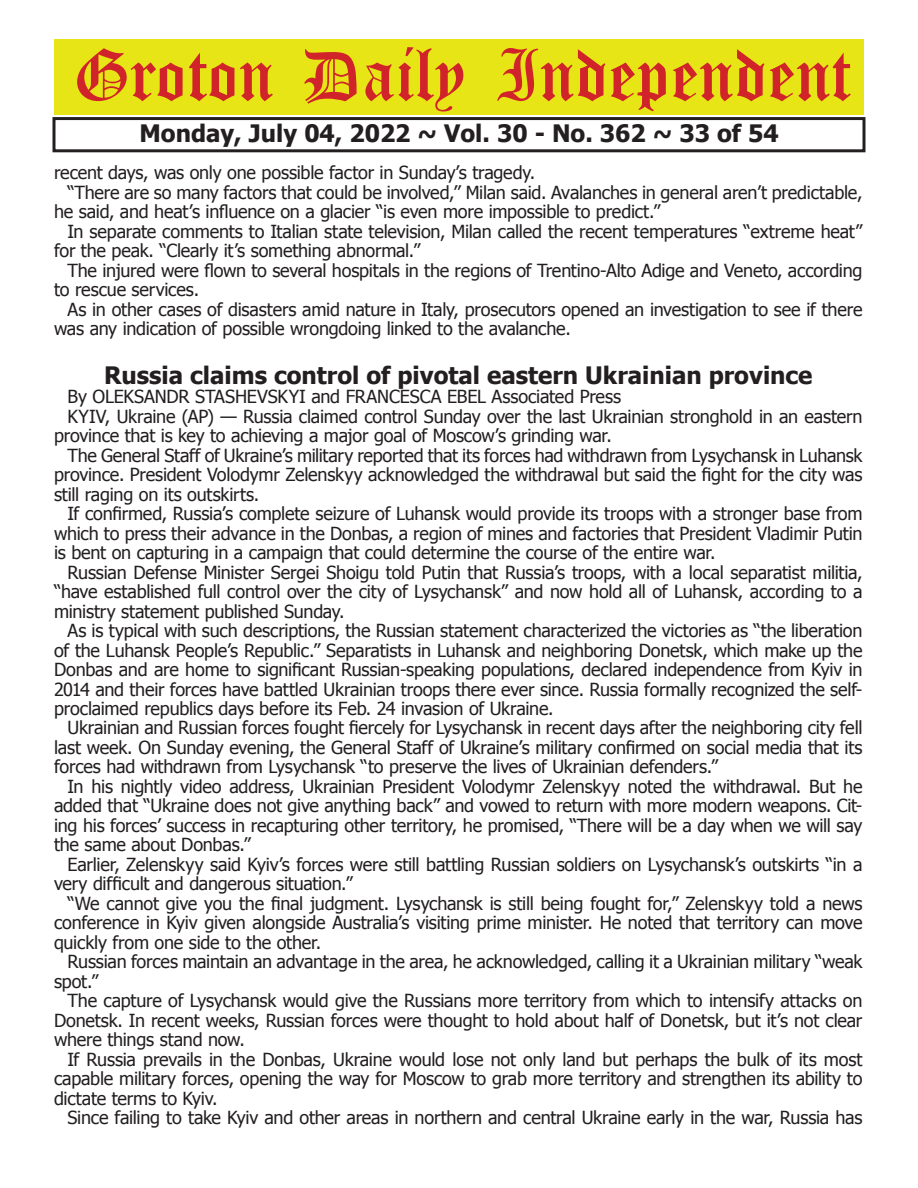
<style>
.page{position:relative;width:918px;height:1188px;background:#fff}
.page>*{position:absolute;margin:0;border:0;box-sizing:border-box;transform-origin:0 0}
.t1{font:54px "Old English Five";color:#d1232a}
.t2{font:700 24px "Tahoma";color:#231f20}
.t3{font:18px "Tahoma";letter-spacing:-.01em;color:#231f20}
</style>
<div class="page">
<div style="left:52px;top:117px;width:814px;height:35px;border:3px solid #231f20"></div>
<div style="left:54px;top:40px;width:810px;height:75px;background:#e7e515"></div>
<h1 class="t1" style="left:73px;top:50px;width:779px">Groton Daily Independent</h1>
<h2 class="t2" style="left:139px;top:116px;width:641px">Monday, July 04, 2022 ~ Vol. 30 - No. 362 ~ 33 of 54</h2>
<p class="t3" style="left:54px;top:161px;width:483px">recent days, was only one possible factor in Sunday’s tragedy.</p>
<p class="t3" style="left:68px;top:180px;width:797px">“There are so many factors that could be involved,’’ Milan said. Avalanches in general aren’t predictable,</p>
<p class="t3" style="left:54px;top:200px;width:608px">he said, and heat’s influence on a glacier “is even more impossible to predict.”</p>
<p class="t3" style="left:68px;top:219px;width:796px">In separate comments to Italian state television, Milan called the recent temperatures “extreme heat”</p>
<p class="t3" style="left:54px;top:239px;width:368px">for the peak. “Clearly it’s something abnormal.”</p>
<p class="t3" style="left:68px;top:258px;width:796px">The injured were flown to several hospitals in the regions of Trentino-Alto Adige and Veneto, according</p>
<p class="t3" style="left:54px;top:278px;width:147px">to rescue services.</p>
<p class="t3" style="left:68px;top:297px;width:796px">As in other cases of disasters amid nature in Italy, prosecutors opened an investigation to see if there</p>
<p class="t3" style="left:54px;top:317px;width:518px">was any indication of possible wrongdoing linked to the avalanche.</p>
<h2 class="t2" style="left:104px;top:358px;width:710px">Russia claims control of pivotal eastern Ukrainian province</h2>
<p class="t3" style="left:68px;top:384px;width:555px">By OLEKSANDR STASHEVSKYI and FRANCESCA EBEL Associated Press</p>
<p class="t3" style="left:68px;top:404px;width:797px">KYIV, Ukraine (AP) — Russia claimed control Sunday over the last Ukrainian stronghold in an eastern</p>
<p class="t3" style="left:54px;top:423px;width:559px">province that is key to achieving a major goal of Moscow’s grinding war.</p>
<p class="t3" style="left:68px;top:443px;width:796px">The General Staff of Ukraine’s military reported that its forces had withdrawn from Lysychansk in Luhansk</p>
<p class="t3" style="left:54px;top:462px;width:810px">province. President Volodymr Zelenskyy acknowledged the withdrawal but said the fight for the city was</p>
<p class="t3" style="left:54px;top:482px;width:207px">still raging on its outskirts.</p>
<p class="t3" style="left:68px;top:501px;width:796px">If confirmed, Russia’s complete seizure of Luhansk would provide its troops with a stronger base from</p>
<p class="t3" style="left:54px;top:521px;width:810px">which to press their advance in the Donbas, a region of mines and factories that President Vladimir Putin</p>
<p class="t3" style="left:54px;top:540px;width:663px">is bent on capturing in a campaign that could determine the course of the entire war.</p>
<p class="t3" style="left:68px;top:560px;width:797px">Russian Defense Minister Sergei Shoigu told Putin that Russia’s troops, with a local separatist militia,</p>
<p class="t3" style="left:54px;top:579px;width:810px">“have established full control over the city of Lysychansk” and now hold all of Luhansk, according to a</p>
<p class="t3" style="left:54px;top:599px;width:292px">ministry statement published Sunday.</p>
<p class="t3" style="left:68px;top:618px;width:797px">As is typical with such descriptions, the Russian statement characterized the victories as “the liberation</p>
<p class="t3" style="left:54px;top:638px;width:810px">of the Luhansk People’s Republic.” Separatists in Luhansk and neighboring Donetsk, which make up the</p>
<p class="t3" style="left:54px;top:657px;width:810px">Donbas and are home to significant Russian-speaking populations, declared independence from Kyiv in</p>
<p class="t3" style="left:54px;top:677px;width:810px">2014 and their forces have battled Ukrainian troops there ever since. Russia formally recognized the self-</p>
<p class="t3" style="left:54px;top:696px;width:501px">proclaimed republics days before its Feb. 24 invasion of Ukraine.</p>
<p class="t3" style="left:68px;top:716px;width:797px">Ukrainian and Russian forces fought fiercely for Lysychansk in recent days after the neighboring city fell</p>
<p class="t3" style="left:54px;top:735px;width:810px">last week. On Sunday evening, the General Staff of Ukraine’s military confirmed on social media that its</p>
<p class="t3" style="left:54px;top:755px;width:666px">forces had withdrawn from Lysychansk “to preserve the lives of Ukrainian defenders.”</p>
<p class="t3" style="left:68px;top:774px;width:796px">In his nightly video address, Ukrainian President Volodymr Zelenskyy noted the withdrawal. But he</p>
<p class="t3" style="left:54px;top:794px;width:810px">added that “Ukraine does not give anything back” and vowed to return with more modern weapons. Cit-</p>
<p class="t3" style="left:54px;top:813px;width:810px">ing his forces’ success in recapturing other territory, he promised, “There will be a day when we will say</p>
<p class="t3" style="left:54px;top:833px;width:198px">the same about Donbas.”</p>
<p class="t3" style="left:68px;top:852px;width:797px">Earlier, Zelenskyy said Kyiv’s forces were still battling Russian soldiers on Lysychansk’s outskirts “in a</p>
<p class="t3" style="left:54px;top:872px;width:300px">very difficult and dangerous situation.”</p>
<p class="t3" style="left:68px;top:891px;width:796px">“We cannot give you the final judgment. Lysychansk is still being fought for,” Zelenskyy told a news</p>
<p class="t3" style="left:54px;top:911px;width:810px">conference in Kyiv given alongside Australia’s visiting prime minister. He noted that territory can move</p>
<p class="t3" style="left:54px;top:930px;width:269px">quickly from one side to the other.</p>
<p class="t3" style="left:68px;top:950px;width:797px">Russian forces maintain an advantage in the area, he acknowledged, calling it a Ukrainian military “weak</p>
<p class="t3" style="left:54px;top:969px;width:46px">spot.”</p>
<p class="t3" style="left:68px;top:989px;width:796px">The capture of Lysychansk would give the Russians more territory from which to intensify attacks on</p>
<p class="t3" style="left:54px;top:1008px;width:810px">Donetsk. In recent weeks, Russian forces were thought to hold about half of Donetsk, but it’s not clear</p>
<p class="t3" style="left:54px;top:1028px;width:193px">where things stand now.</p>
<p class="t3" style="left:68px;top:1047px;width:797px">If Russia prevails in the Donbas, Ukraine would lose not only land but perhaps the bulk of its most</p>
<p class="t3" style="left:54px;top:1067px;width:810px">capable military forces, opening the way for Moscow to grab more territory and strengthen its ability to</p>
<p class="t3" style="left:54px;top:1086px;width:165px">dictate terms to Kyiv.</p>
<p class="t3" style="left:68px;top:1106px;width:797px">Since failing to take Kyiv and other areas in northern and central Ukraine early in the war, Russia has</p>
</div>
